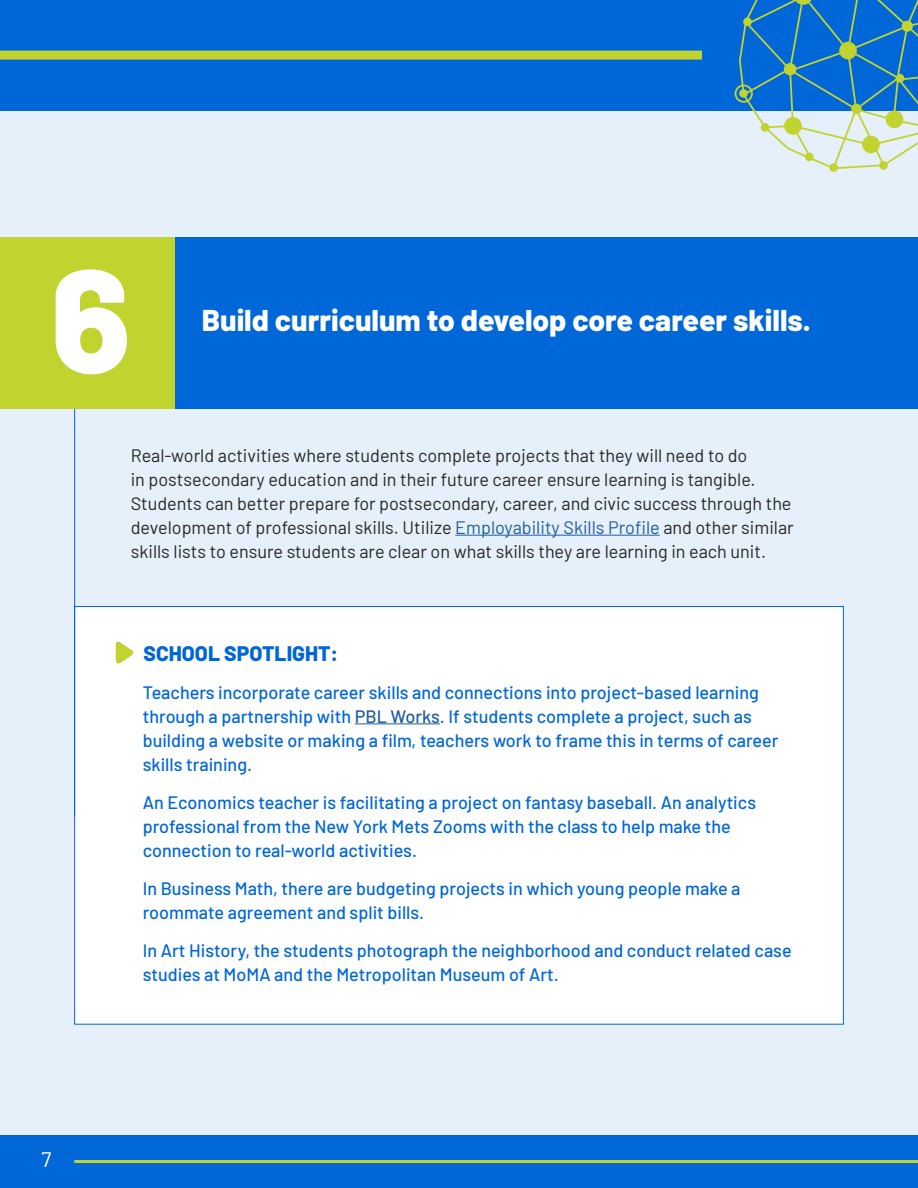
<style>
.page{position:relative;width:918px;height:1188px;background:#e6f0fb}
.page>*{position:absolute;margin:0;border:0;box-sizing:border-box;transform-origin:0 0}
.Barlow_Large{font:800 147px "Barlow";color:#fff}
.HEADER_FOR_NUMBERED_ITEMS{font:800 30px "Barlow";color:#fff}
.Barlow_Large-2{font:800 21px "Barlow";color:#0067d8}
.t1{font:21px "Barlow";color:#fff}
.CALL_OUT_TEXT{font:500 18px/24px "Barlow";color:#0067d8}
.BODY_TEXT{font:18px/24px "Barlow";color:#262626}
.s1{color:#205d9e}
</style>
<div class="page">
<div style="left:0;top:0;width:918px;height:110px;background:#0067d8"></div>
<div style="left:0;top:1135px;width:918px;height:53px;background:#0067d8"></div>
<hr style="left:74px;top:1160px;width:844px;height:3px;background:#c1d32f">
<div style="left:0;top:51px;width:702px;height:9px;background:#c1d32f"></div>
<svg style="left:735px;top:0;width:183px;height:172px"></svg>
<div style="left:175px;top:237px;width:743px;height:171px;background:#0067d8"></div>
<hr style="left:455px;top:535px;width:205px;height:1px;background:#205d9e">
<div style="left:75px;top:607px;width:768px;height:417px;background:#fff"></div>
<hr style="left:355px;top:723px;width:85px;height:1px;background:#205d9e">
<svg style="left:115px;top:641px;width:19px;height:23px"></svg>
<hr style="left:74px;top:408px;width:1px;height:408px;background:#0067d8">
<div style="left:0;top:237px;width:175px;height:171px;background:#c1d32f"></div>
<p class="Barlow_Large" style="left:51px;top:211px;width:82px">6</p>
<p class="HEADER_FOR_NUMBERED_ITEMS" style="left:202px;top:298px;width:611px">Build curriculum to develop core career skills.</p>
<p class="BODY_TEXT" style="left:131px;top:442px;width:665px">Real-world activities where students complete projects that they will need to do<br>in postsecondary education and in their future career ensure learning is tangible.<br>Students can better prepare for postsecondary, career, and civic success through the development of professional skills. Utilize <span class="s1">Employability Skills Profile</span> and other similar skills lists to ensure students are clear on what skills they are learning in each unit.</p>
<p class="t1" style="left:42px;top:1145px;width:11px">7</p>
<p class="Barlow_Large-2" style="left:144px;top:637px;width:196px">SCHOOL SPOTLIGHT:</p>
<p class="CALL_OUT_TEXT" style="left:143px;top:679px;width:637px">Teachers incorporate career skills and connections into project-based learning through a partnership with <span class="s1">PBL Works</span>. If students complete a project, such as building a website or making a film, teachers work to frame this in terms of career skills training.</p>
<p class="CALL_OUT_TEXT" style="left:143px;top:789px;width:615px">An Economics teacher is facilitating a project on fantasy baseball. An analytics professional from the New York Mets Zooms with the class to help make the connection to real-world activities.</p>
<p class="CALL_OUT_TEXT" style="left:143px;top:875px;width:599px">In Business Math, there are budgeting projects in which young people make a roommate agreement and split bills.</p>
<p class="CALL_OUT_TEXT" style="left:143px;top:937px;width:651px">In Art History, the students photograph the neighborhood and conduct related case studies at MoMA and the Metropolitan Museum of Art.</p>
</div>
